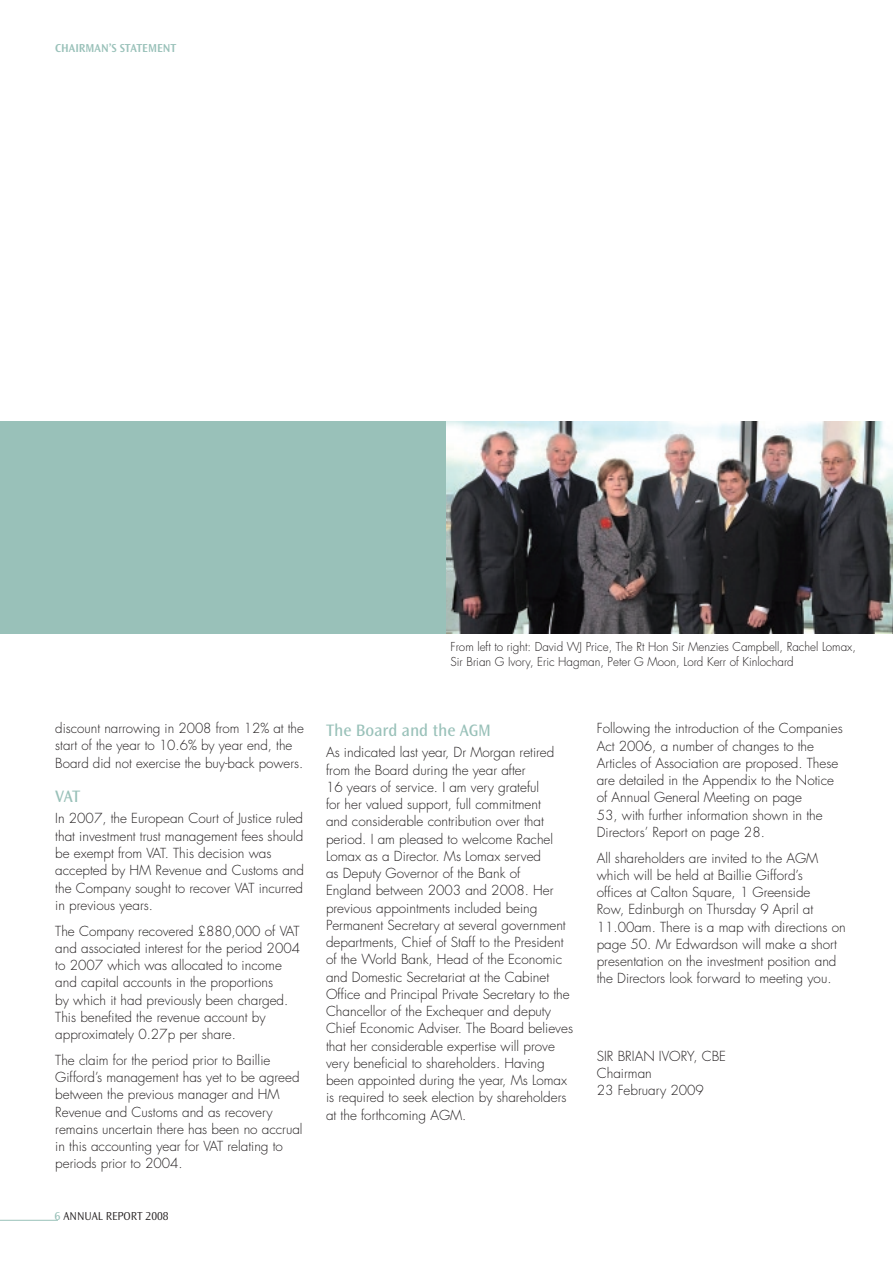
<style>
.page{position:relative;width:893px;height:1263px;background:#fff}
.page>*{position:absolute;margin:0;border:0;box-sizing:border-box;transform-origin:0 0}
.t1{font:17.25px "Ocean Sans";color:#99c1b9}
.t2{font:300 13.5px/17.2px "Futura";color:#231f20}
.t3{font:300 12px/14.2px "Futura";color:#231f20}
.t4{font:600 12px "Ocean Sans";color:#99c1b9}
.t5{font:300 12px "Ocean Sans";color:#231f20}
.s1{font-weight:400;color:#99c1b9}
</style>
<div class="page">
<hr style="left:0;top:1220px;width:58px;height:1px;background:#99c1b9">
<div style="left:0;top:421px;width:893px;height:213px;background:#99c1b9"></div>
<img style="left:446px;top:421px;width:447px;height:213px">
<p class="t4" style="left:55px;top:41px;width:71px">CHAI RMAN ’S STAT</p>
<p class="t4" style="left:142px;top:41px;width:28px">EMENT</p>
<p class="t2" style="left:55px;top:720px;width:250px">discount narrowing in 2008 from 12% at the start of the year to 10.6% by year end, the<br>Board did not exercise the buy-back powers.</p>
<p class="t1" style="left:55px;top:787px;width:27px">VAT</p>
<p class="t2" style="left:55px;top:810px;width:250px">In 2007, the European Court of Justice ruled that investment trust management fees should be exempt from VAT. This decision was accepted by HM Revenue and Customs and the Company sought to recover VAT incurred in previous years.</p>
<p class="t2" style="left:55px;top:922px;width:246px">The Company recovered £880,000 of VAT and associated interest for the period 2004 to 2007 which was allocated to income and capital accounts in the proportions<br>by which it had previously been charged.<br>This benefited the revenue account by approximately 0.27p per share.</p>
<p class="t2" style="left:55px;top:1052px;width:249px">The claim for the period prior to Baillie Gifford’s management has yet to be agreed between the previous manager and HM Revenue and Customs and as recovery remains uncertain there has been no accrual in this accounting year for VAT relating to periods prior to 2004.</p>
<p class="t5" style="left:55px;top:1210px;width:116px"><span class="s1">6</span> ANNUAL REPORT 2008</p>
<p class="t3" style="left:451px;top:640px;width:407px">From left to right: David WJ Price, The Rt Hon Sir Menzies Campbell, Rachel Lomax,<br>Sir Brian G Ivory, Eric Hagman, Peter G Moon, Lord Kerr of Kinlochard</p>
<p class="t1" style="left:326px;top:721px;width:167px">The Board and the AGM</p>
<p class="t2" style="left:326px;top:744px;width:249px">As indicated last year, Dr Morgan retired from the Board during the year after<br>16 years of service. I am very grateful<br>for her valued support, full commitment<br>and considerable contribution over that period. I am pleased to welcome Rachel Lomax as a Director. Ms Lomax served<br>as Deputy Governor of the Bank of<br>England between 2003 and 2008. Her previous appointments included being Permanent Secretary at several government departments, Chief of Staff to the President of the World Bank, Head of the Economic and Domestic Secretariat at the Cabinet Office and Principal Private Secretary to the Chancellor of the Exchequer and deputy Chief Economic Adviser. The Board believes that her considerable expertise will prove very beneficial to shareholders. Having been appointed during the year, Ms Lomax is required to seek election by shareholders at the forthcoming AGM.</p>
<p class="t2" style="left:597px;top:720px;width:247px">Following the introduction of the Companies Act 2006, a number of changes to the Articles of Association are proposed. These are detailed in the Appendix to the Notice of Annual General Meeting on page<br>53, with further information shown in the Directors’ Report on page 28.</p>
<p class="t2" style="left:597px;top:849px;width:250px">All shareholders are invited to the AGM which will be held at Baillie Gifford’s<br>offices at Calton Square, 1 Greenside<br>Row, Edinburgh on Thursday 9 April at 11.00am. There is a map with directions on page 50. Mr Edwardson will make a short presentation on the investment position and the Directors look forward to meeting you.</p>
<p class="t2" style="left:597px;top:1047px;width:37px">Sir Brian</p>
<p class="t2" style="left:659px;top:1047px;width:13px">Ivory</p>
<p class="t2" style="left:693px;top:1047px;width:34px">, CBE</p>
<p class="t2" style="left:597px;top:1065px;width:109px">Chairman<br>23 February 2009</p>
</div>
